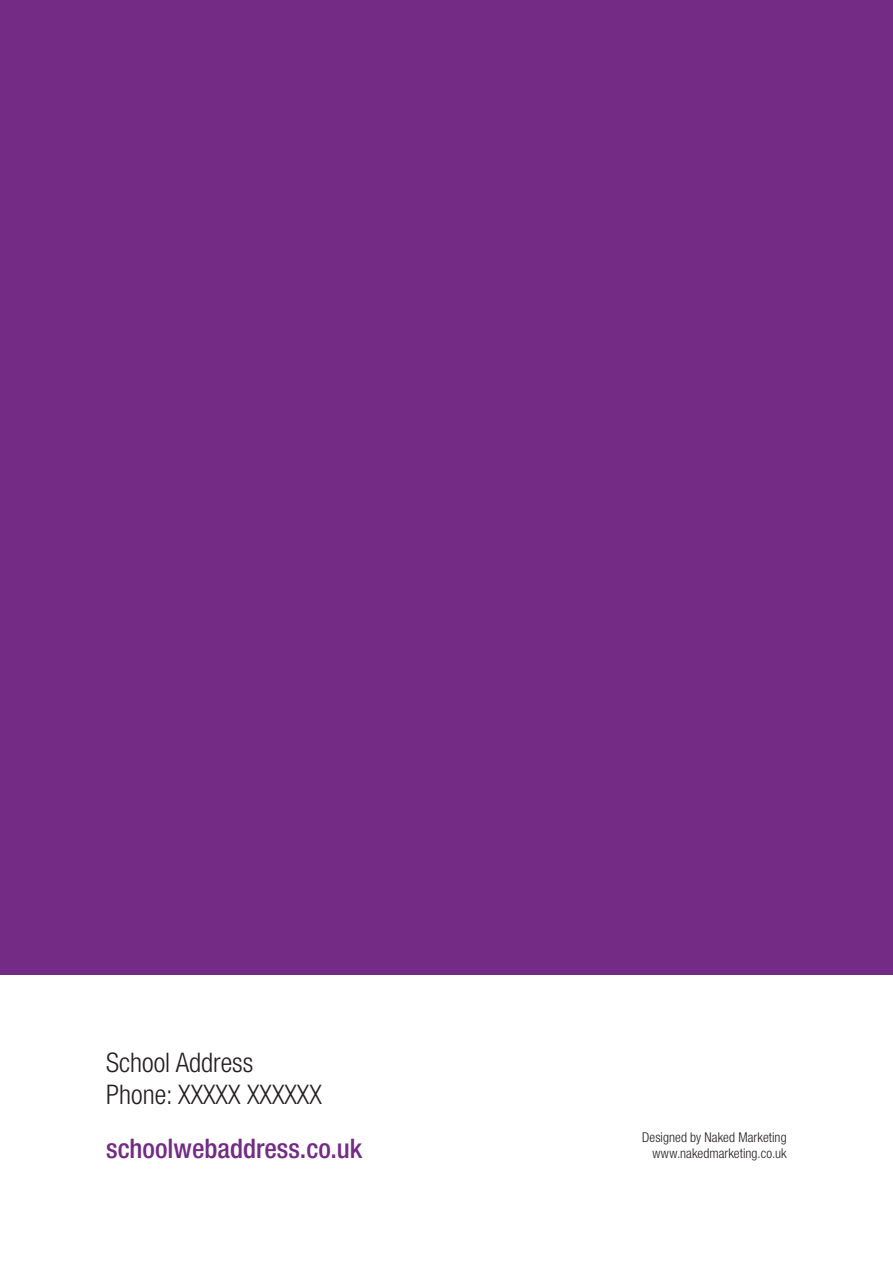
<style>
.page{position:relative;width:893px;height:1263px;background:#fff}
.page>*{position:absolute;margin:0;border:0;box-sizing:border-box;transform-origin:0 0}
.t1{font:300 condensed 27px/32.4px "Helvetica Neue";color:#231f20}
.t2{font:500 condensed 27px "Helvetica Neue";color:#742b86}
.t3{font:300 condensed 13.5px/16.2px "Helvetica Neue";letter-spacing:.005em;color:#231f20;text-align:right}
</style>
<div class="page">
<div style="left:0;top:0;width:893px;height:974px;background:#742b86"></div>
<h1 class="t1" style="left:106px;top:1046px;width:217px">School Address<br>Phone: XXXXX XXXXXX</h1>
<h1 class="t2" style="left:106px;top:1132px;width:258px">schoolwebaddress.co.uk</h1>
<p class="t3" style="left:642px;top:1128px;width:146px">Designed by Naked Marketing www.nakedmarketing.co.uk</p>
</div>
